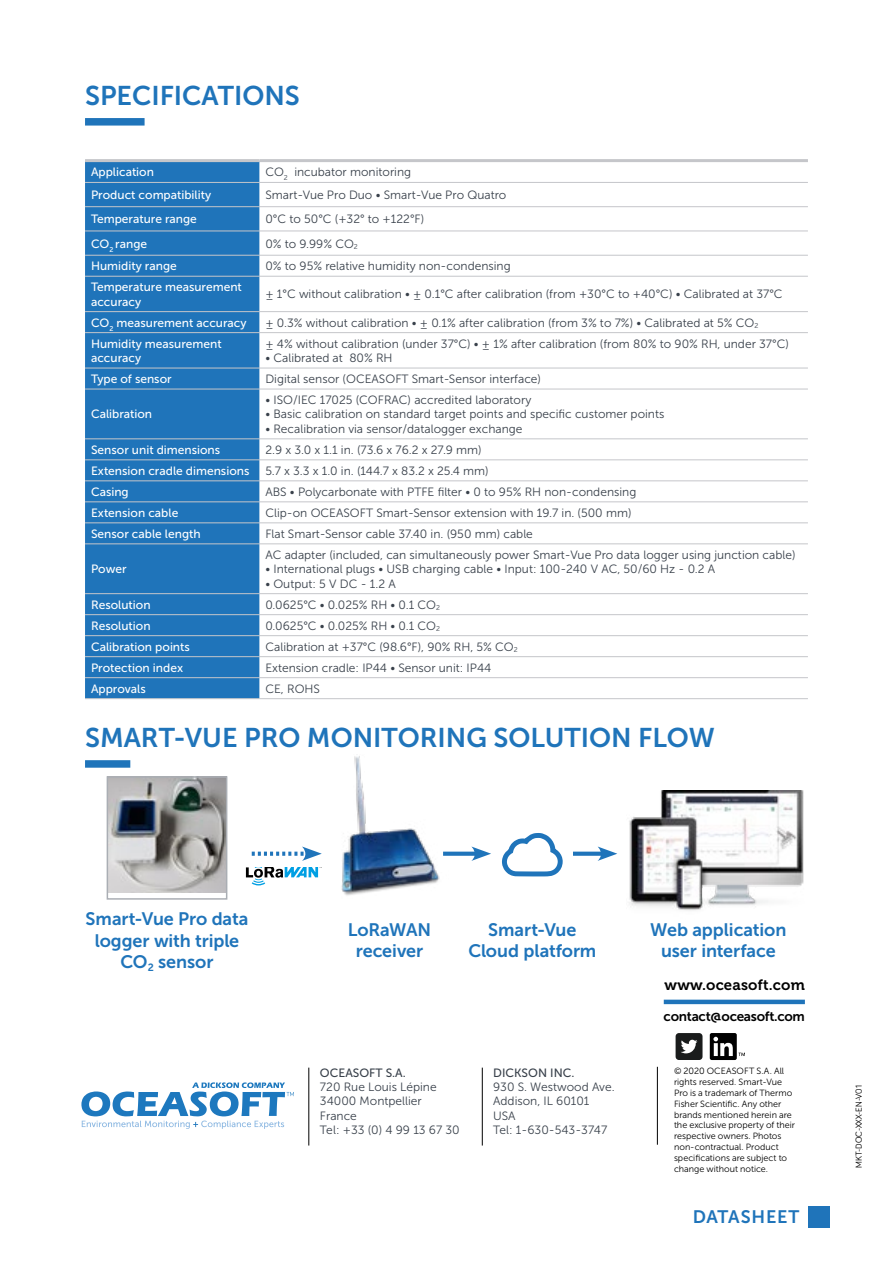
<style>
.page{position:relative;width:893px;height:1263px;background:#fff}
.page>*{position:absolute;margin:0;border:0;box-sizing:border-box;transform-origin:0 0}
.t1{font:27px "Museo Sans 700";color:#1f74ba}
.t2{font:18px/21.6px "Museo Sans 700";letter-spacing:-.005em;color:#1f74ba;text-align:center}
.t3{font:18px "Museo Sans 700";letter-spacing:.045em;color:#1f74ba}
.t4{font:15px "Museo 700";letter-spacing:.015em;color:#000}
.t5{font:13.5px "Museo Sans 700";letter-spacing:-.02em;color:#000}
.t6{font:12px/14.4px "Museo Sans 300";color:#38404a}
.t7{font:12px/14.4px "Museo Sans 500";color:#fff}
.t8{font:12px "Museo Sans 500";color:#38404a}
.t9{font:9px/10.8px "Museo Sans 300";color:#000}
.t10{font:9px "Bariol";color:#000}
</style>
<div class="page">
<div style="left:808px;top:1206px;width:21px;height:21px;background:#1f74ba"></div>
<svg style="left:81px;top:1082px;width:213px;height:47px"></svg>
<hr style="left:309px;top:1067px;width:1px;height:78px;background:#000">
<hr style="left:657px;top:1067px;width:1px;height:78px;background:#000">
<hr style="left:482px;top:1067px;width:1px;height:78px;background:#000">
<svg style="left:676px;top:1033px;width:26px;height:27px"></svg>
<svg style="left:710px;top:1033px;width:35px;height:27px"></svg>
<hr style="left:666px;top:1000px;width:137px;height:4px;background:#1f74ba">
<div style="left:85px;top:118px;width:60px;height:8px;background:#1f74ba"></div>
<div style="left:85px;top:162px;width:174px;height:536px;background:#1f74ba"></div>
<hr style="left:85px;top:159px;width:174px;height:3px;background:#c5c6ca">
<hr style="left:259px;top:159px;width:549px;height:3px;background:#c5c6ca">
<hr style="left:85px;top:182px;width:174px;height:1px;background:#c5c6ca">
<hr style="left:259px;top:182px;width:549px;height:1px;background:#c5c6ca">
<hr style="left:85px;top:206px;width:174px;height:1px;background:#c5c6ca">
<hr style="left:259px;top:206px;width:549px;height:1px;background:#c5c6ca">
<hr style="left:85px;top:231px;width:174px;height:1px;background:#c5c6ca">
<hr style="left:259px;top:231px;width:549px;height:1px;background:#c5c6ca">
<hr style="left:85px;top:255px;width:174px;height:1px;background:#c5c6ca">
<hr style="left:259px;top:255px;width:549px;height:1px;background:#c5c6ca">
<hr style="left:85px;top:276px;width:174px;height:1px;background:#c5c6ca">
<hr style="left:259px;top:276px;width:549px;height:1px;background:#c5c6ca">
<hr style="left:85px;top:311px;width:174px;height:1px;background:#c5c6ca">
<hr style="left:259px;top:311px;width:549px;height:1px;background:#c5c6ca">
<hr style="left:85px;top:332px;width:174px;height:1px;background:#c5c6ca">
<hr style="left:259px;top:332px;width:549px;height:1px;background:#c5c6ca">
<hr style="left:85px;top:368px;width:174px;height:1px;background:#c5c6ca">
<hr style="left:259px;top:368px;width:549px;height:1px;background:#c5c6ca">
<hr style="left:85px;top:389px;width:174px;height:1px;background:#c5c6ca">
<hr style="left:259px;top:389px;width:549px;height:1px;background:#c5c6ca">
<hr style="left:85px;top:438px;width:174px;height:1px;background:#c5c6ca">
<hr style="left:259px;top:438px;width:549px;height:1px;background:#c5c6ca">
<hr style="left:85px;top:459px;width:174px;height:1px;background:#c5c6ca">
<hr style="left:259px;top:459px;width:549px;height:1px;background:#c5c6ca">
<hr style="left:85px;top:480px;width:174px;height:1px;background:#c5c6ca">
<hr style="left:259px;top:480px;width:549px;height:1px;background:#c5c6ca">
<hr style="left:85px;top:501px;width:174px;height:1px;background:#c5c6ca">
<hr style="left:259px;top:501px;width:549px;height:1px;background:#c5c6ca">
<hr style="left:85px;top:522px;width:174px;height:1px;background:#c5c6ca">
<hr style="left:259px;top:522px;width:549px;height:1px;background:#c5c6ca">
<hr style="left:85px;top:543px;width:174px;height:1px;background:#c5c6ca">
<hr style="left:259px;top:543px;width:549px;height:1px;background:#c5c6ca">
<hr style="left:85px;top:593px;width:174px;height:1px;background:#c5c6ca">
<hr style="left:259px;top:593px;width:549px;height:1px;background:#c5c6ca">
<hr style="left:85px;top:614px;width:174px;height:1px;background:#c5c6ca">
<hr style="left:259px;top:614px;width:549px;height:1px;background:#c5c6ca">
<hr style="left:85px;top:635px;width:174px;height:1px;background:#c5c6ca">
<hr style="left:259px;top:635px;width:549px;height:1px;background:#c5c6ca">
<hr style="left:85px;top:656px;width:174px;height:1px;background:#c5c6ca">
<hr style="left:259px;top:656px;width:549px;height:1px;background:#c5c6ca">
<hr style="left:85px;top:677px;width:174px;height:1px;background:#c5c6ca">
<hr style="left:259px;top:677px;width:549px;height:1px;background:#c5c6ca">
<hr style="left:85px;top:698px;width:174px;height:1px;background:#c5c6ca">
<hr style="left:259px;top:698px;width:549px;height:1px;background:#c5c6ca">
<div style="left:85px;top:760px;width:45px;height:8px;background:#1f74ba"></div>
<svg style="left:502px;top:833px;width:61px;height:44px"></svg>
<svg style="left:252px;top:846px;width:70px;height:15px"></svg>
<svg style="left:449px;top:852px;width:22px;height:4px"></svg>
<svg style="left:471px;top:846px;width:20px;height:15px"></svg>
<svg style="left:246px;top:867px;width:76px;height:18px"></svg>
<svg style="left:573px;top:852px;width:25px;height:4px"></svg>
<svg style="left:598px;top:846px;width:19px;height:15px"></svg>
<img style="left:629px;top:791px;width:175px;height:120px">
<img style="left:341px;top:756px;width:108px;height:140px">
<img style="left:110px;top:779px;width:114px;height:113px">
<div style="left:107px;top:776px;width:120px;height:124px;border:2px solid #aaaeb4"></div>
<h1 class="t1" style="left:85px;top:81px;width:216px">SPECIFICATIONS</h1>
<p class="t7" style="left:91px;top:165px;width:64px">Application</p>
<p class="t6" style="left:265px;top:165px;width:147px">CO<sub>2</sub> incubator monitoring</p>
<p class="t7" style="left:91px;top:188px;width:122px">Product compatibility</p>
<p class="t6" style="left:265px;top:188px;width:242px">Smart-Vue Pro Duo • Smart-Vue Pro Quatro</p>
<p class="t7" style="left:91px;top:212px;width:107px">Temperature range</p>
<p class="t6" style="left:265px;top:212px;width:160px">0°C to 50°C (+32° to +122°F)</p>
<p class="t7" style="left:91px;top:236px;width:58px">CO<sub>2</sub> range</p>
<p class="t6" style="left:265px;top:236px;width:94px">0% to 9.99% CO<sub>2</sub></p>
<p class="t7" style="left:91px;top:259px;width:87px">Humidity range</p>
<p class="t6" style="left:265px;top:259px;width:247px">0% to 95% relative humidity non-condensing</p>
<p class="t7" style="left:91px;top:280px;width:152px">Temperature measurement accuracy</p>
<p class="t6" style="left:265px;top:287px;width:519px">± 1°C without calibration • ± 0.1°C after calibration (from +30°C to +40°C) • Calibrated at 37°C</p>
<p class="t7" style="left:91px;top:315px;width:157px">CO<sub>2</sub> measurement accuracy</p>
<p class="t6" style="left:265px;top:315px;width:494px">± 0.3% without calibration • ± 0.1% after calibration (from 3% to 7%) • Calibrated at 5% CO<sub>2</sub></p>
<p class="t7" style="left:91px;top:336px;width:132px">Humidity measurement accuracy</p>
<p class="t6" style="left:265px;top:336px;width:525px">± 4% without calibration (under 37°C) • ± 1% after calibration (from 80% to 90% RH, under 37°C)</p>
<p class="t6" style="left:265px;top:351px;width:129px">• Calibrated at 80% RH</p>
<p class="t7" style="left:91px;top:372px;width:82px">Type of sensor</p>
<p class="t6" style="left:265px;top:372px;width:277px">Digital sensor (OCEASOFT Smart-Sensor interface)</p>
<p class="t7" style="left:91px;top:407px;width:63px">Calibration</p>
<p class="t6" style="left:265px;top:393px;width:267px">• ISO/IEC 17025 (COFRAC) accredited laboratory</p>
<p class="t6" style="left:265px;top:407px;width:400px">• Basic calibration on standard target points and specific customer points</p>
<p class="t6" style="left:265px;top:422px;width:259px">• Recalibration via sensor/datalogger exchange</p>
<p class="t7" style="left:91px;top:442px;width:131px">Sensor unit dimensions</p>
<p class="t6" style="left:265px;top:443px;width:218px">2.9 x 3.0 x 1.1 in. (73.6 x 76.2 x 27.9 mm)</p>
<p class="t7" style="left:91px;top:463px;width:160px">Extension cradle dimensions</p>
<p class="t6" style="left:265px;top:464px;width:225px">5.7 x 3.3 x 1.0 in. (144.7 x 83.2 x 25.4 mm)</p>
<p class="t7" style="left:91px;top:484px;width:39px">Casing</p>
<p class="t6" style="left:265px;top:485px;width:372px">ABS • Polycarbonate with PTFE filter • 0 to 95% RH non-condensing</p>
<p class="t7" style="left:91px;top:505px;width:89px">Extension cable</p>
<p class="t6" style="left:265px;top:506px;width:368px">Clip-on OCEASOFT Smart-Sensor extension with 19.7 in. (500 mm)</p>
<p class="t7" style="left:91px;top:526px;width:111px">Sensor cable length</p>
<p class="t6" style="left:265px;top:527px;width:269px">Flat Smart-Sensor cable 37.40 in. (950 mm) cable</p>
<p class="t7" style="left:91px;top:562px;width:37px">Power</p>
<p class="t6" style="left:265px;top:548px;width:532px">AC adapter (included, can simultaneously power Smart-Vue Pro data logger using junction cable)</p>
<p class="t6" style="left:265px;top:562px;width:451px">• International plugs • USB charging cable • Input: 100-240 V AC, 50/60 Hz - 0.2 A</p>
<p class="t6" style="left:265px;top:576px;width:132px">• Output: 5 V DC - 1.2 A</p>
<p class="t7" style="left:91px;top:597px;width:61px">Resolution</p>
<p class="t6" style="left:265px;top:597px;width:176px">0.0625°C • 0.025% RH • 0.1 CO<sub>2</sub></p>
<p class="t7" style="left:91px;top:618px;width:61px">Resolution</p>
<p class="t6" style="left:265px;top:618px;width:176px">0.0625°C • 0.025% RH • 0.1 CO<sub>2</sub></p>
<p class="t7" style="left:91px;top:639px;width:100px">Calibration points</p>
<p class="t6" style="left:265px;top:639px;width:254px">Calibration at +37°C (98.6°F), 90% RH, 5% CO<sub>2</sub></p>
<p class="t7" style="left:91px;top:660px;width:94px">Protection index</p>
<p class="t6" style="left:265px;top:660px;width:227px">Extension cradle: IP44 • Sensor unit: IP44</p>
<p class="t7" style="left:91px;top:681px;width:56px">Approvals</p>
<p class="t6" style="left:265px;top:681px;width:56px">CE, ROHS</p>
<h1 class="t1" style="left:85px;top:723px;width:631px">SMART-VUE PRO MONITORING SOLUTION FLOW</h1>
<h2 class="t2" style="left:86px;top:908px;width:164px">Smart-Vue Pro data logger with triple<br>CO<sub>2</sub> sensor</h2>
<h2 class="t2" style="left:348px;top:919px;width:85px">LoRaWAN receiver</h2>
<h2 class="t2" style="left:468px;top:919px;width:129px">Smart-Vue<br>Cloud platform</h2>
<h2 class="t2" style="left:650px;top:919px;width:138px">Web application user interface</h2>
<p class="t4" style="left:665px;top:977px;width:142px">www.oceasoft.com</p>
<p class="t5" style="left:664px;top:1008px;width:143px">contact@oceasoft.com</p>
<p class="t8" style="left:320px;top:1066px;width:87px">OCEASOFT S.A.</p>
<p class="t6" style="left:320px;top:1080px;width:141px">720 Rue Louis Lépine<br>34000 Montpellier<br>France<br>Tel: +33 (0) 4 99 13 67 30</p>
<p class="t8" style="left:493px;top:1066px;width:83px">DICKSON INC.</p>
<p class="t6" style="left:493px;top:1080px;width:123px">930 S. Westwood Ave.<br>Addison, IL 60101<br>USA<br>Tel: 1-630-543-3747</p>
<p class="t9" style="left:674px;top:1066px;width:123px">© 2020 OCEASOFT S.A. All rights reserved. Smart-Vue<br>Pro is a trademark of Thermo<br>Fisher Scientific. Any other brands mentioned herein are the exclusive property of their respective owners. Photos non-contractual. Product specifications are subject to change without notice.</p>
<h2 class="t3" style="left:693px;top:1207px;width:108px">DATASHEET</h2>
<p class="t10" style="left:853px;top:1168px;width:84px;rotate:-90deg">MKT-DOC-XXX-EN-V01</p>
</div>
